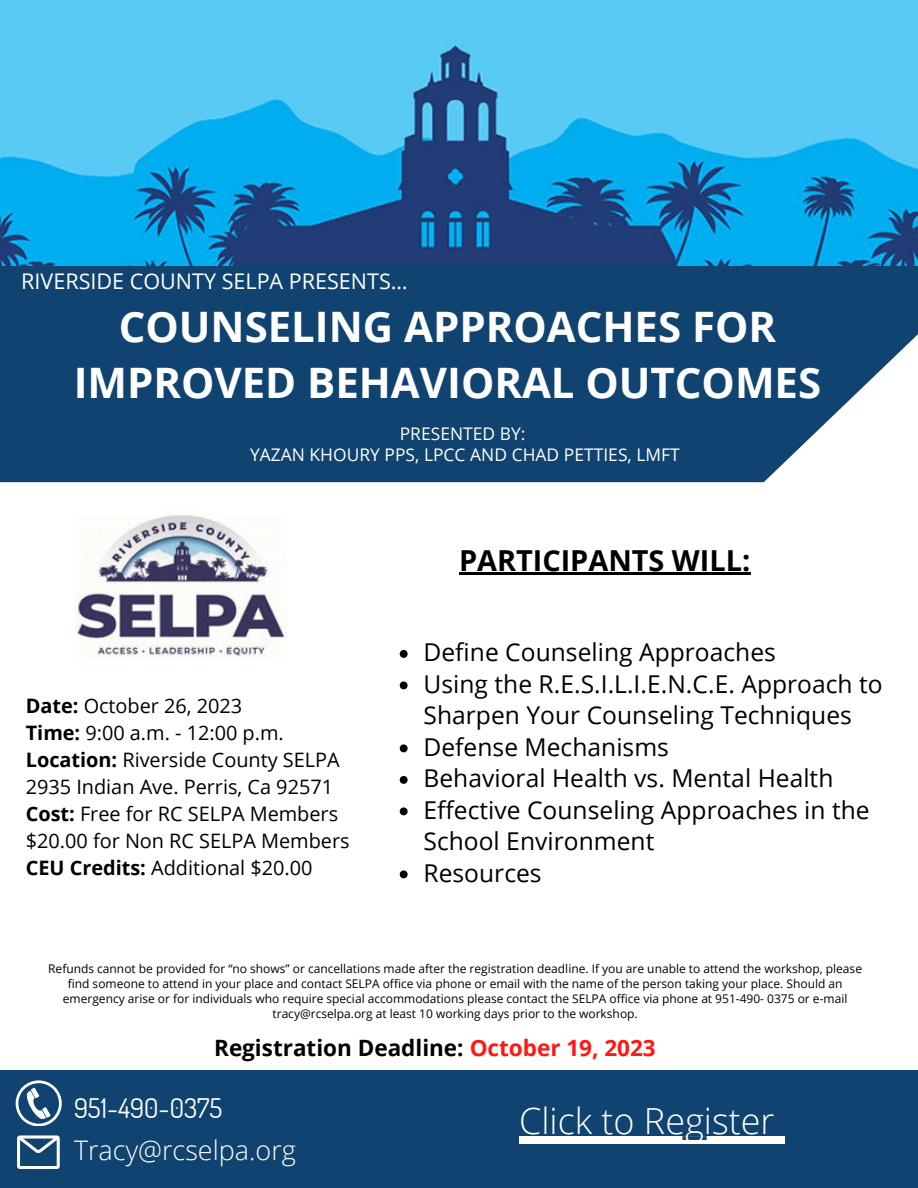
<style>
.page{position:relative;width:918px;height:1188px;background:#fff}
.page>*{position:absolute;margin:0;border:0;box-sizing:border-box;transform-origin:0 0}
.t1{font:700 42px/56.2px "Open Sans";color:#fff;text-align:center}
.t2{font:300 36px "Open Sans";color:#fff}
.t3{font:700 28.95px "Open Sans";color:#000}
.t4{font:300 27px "Open Sans";color:#fff}
.t5{font:27px "Dosis";color:#fff}
.t6{font:24.6px/31.5px "Open Sans";color:#000}
.t7{font:700 22.5px "Open Sans";color:#000}
.t8{font:21.6px "Open Sans";color:#fff}
.t9{font:19.95px/27px "Open Sans";color:#000}
.t10{font:17.4px "Open Sans";color:#fff}
.t11{font:12px/15px "Open Sans";color:#000;text-align:center}
.s1{font-weight:700}
.s2{color:#ff1616}
</style>
<div class="page">
<div style="left:0;top:266px;width:918px;height:216px;background:#104370"></div>
<div style="left:0;top:1070px;width:918px;height:117px;background:#104370"></div>
<svg style="left:17px;top:1135px;width:43px;height:34px"></svg>
<svg style="left:16px;top:1080px;width:46px;height:46px"></svg>
<img style="left:0;top:0;width:918px;height:266px">
<img style="left:74px;top:514px;width:213px;height:145px">
<hr style="left:519px;top:1140px;width:256px;height:3px;background:#fff">
<hr style="left:459px;top:573px;width:291px;height:2px;background:#000">
<hr style="left:519px;top:1137px;width:256px;height:3px;background:#fff">
<svg style="left:775px;top:1137px;width:9px;height:6px"></svg>
<svg style="left:400px;top:650px;width:8px;height:8px"></svg>
<svg style="left:400px;top:681px;width:8px;height:8px"></svg>
<svg style="left:400px;top:744px;width:8px;height:8px"></svg>
<svg style="left:400px;top:776px;width:8px;height:8px"></svg>
<svg style="left:400px;top:807px;width:8px;height:8px"></svg>
<svg style="left:400px;top:870px;width:8px;height:8px"></svg>
<p class="t8" style="left:21px;top:266px;width:388px">RIVERSIDE COUNTY SELPA PRESENTS…</p>
<p class="t1" style="left:74px;top:297px;width:749px">COUNSELING APPROACHES FOR<br>IMPROVED BEHAVIORAL OUTCOMES</p>
<p class="t10" style="left:400px;top:421px;width:127px">PRESENTED BY:</p>
<p class="t10" style="left:250px;top:443px;width:431px">YAZAN KHOURY PPS, LPCC AND CHAD PETTIES, LMFT</p>
<p class="t9" style="left:26px;top:691px;width:218px"><span class="s1">Date:</span> October 26, 2023</p>
<p class="t9" style="left:26px;top:718px;width:325px"><span class="s1">Time:</span> 9:00 a.m. - 12:00 p.m.<br><span class="s1">Location:</span> Riverside County SELPA<br>2935 Indian Ave. Perris, Ca 92571<br><span class="s1">Cost:</span> Free for RC SELPA Members $20.00 for Non RC SELPA Members<br><span class="s1">CEU Credits:</span> Additional $20.00</p>
<p class="t3" style="left:459px;top:540px;width:293px">PARTICIPANTS WILL:</p>
<p class="t6" style="left:423px;top:636px;width:354px">Define Counseling Approaches</p>
<p class="t6" style="left:423px;top:667px;width:461px">Using the R.E.S.I.L.I.E.N.C.E. Approach to<br>Sharpen Your Counseling Techniques</p>
<p class="t6" style="left:423px;top:730px;width:247px">Defense Mechanisms</p>
<p class="t6" style="left:423px;top:762px;width:411px">Behavioral Health vs. Mental Health</p>
<p class="t6" style="left:423px;top:793px;width:448px">Effective Counseling Approaches in the<br>School Environment</p>
<p class="t6" style="left:423px;top:856px;width:120px">Resources</p>
<p class="t11" style="left:48px;top:961px;width:815px">Refunds cannot be provided for “no shows” or cancellations made after the registration deadline. If you are unable to attend the workshop, please find someone to attend in your place and contact SELPA office via phone or email with the name of the person taking your place. Should an emergency arise or for individuals who require special accommodations please contact the SELPA office via phone at 951-490- 0375 or e-mail tracy@rcselpa.org at least 10 working days prior to the workshop.</p>
<p class="t7" style="left:214px;top:1032px;width:443px">Registration Deadline: <span class="s2">October 19, 2023</span></p>
<p class="t5" style="left:74px;top:1091px;width:150px">951-490-0375</p>
<p class="t4" style="left:74px;top:1131px;width:223px">Tracy@rcselpa.org</p>
<p class="t2" style="left:519px;top:1096px;width:257px">Click to Register</p>
</div>
